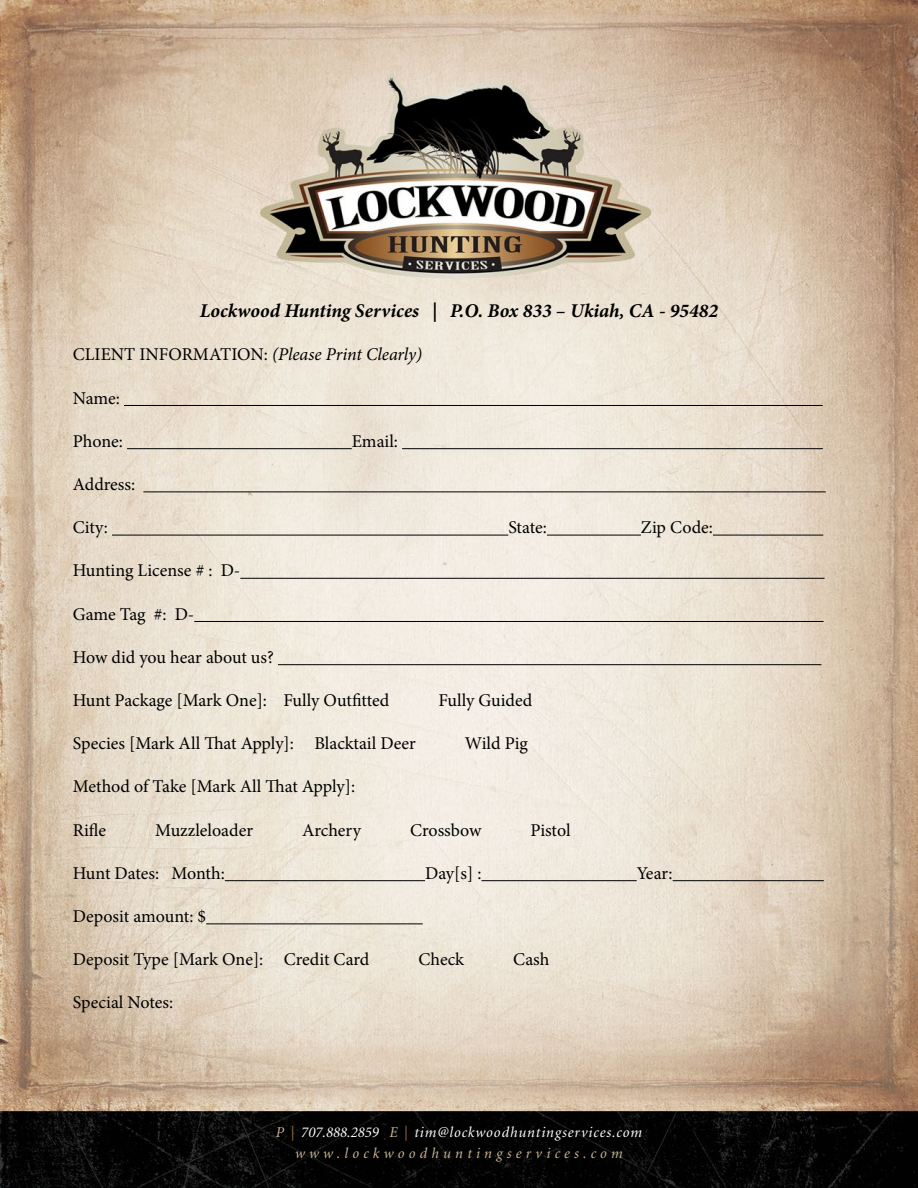
<style>
.page{position:relative;width:918px;height:1188px;background:#fff}
.page>*{position:absolute;margin:0;border:0;box-sizing:border-box;transform-origin:0 0}
.t1{font:italic 700 19.5px "Minion Pro";color:#000}
.t2{font:18px "Minion Pro";letter-spacing:-.005em;color:#000}
.t3{font:italic 18px "Minion Pro";letter-spacing:-.005em;color:#000}
.t4{font:italic 15px/21.9px "Minion";letter-spacing:.065em;color:#fff;text-align:center}
.s1{font-style:normal}
.s2{color:#c9b594}
.s3{color:#997338}
</style>
<div class="page">
<img style="left:0;top:0;width:918px;height:1188px">
<hr style="left:124px;top:405px;width:699px;height:1px;background:#000">
<hr style="left:127px;top:448px;width:225px;height:1px;background:#000">
<hr style="left:402px;top:448px;width:421px;height:1px;background:#000">
<hr style="left:143px;top:491px;width:683px;height:1px;background:#000">
<hr style="left:112px;top:535px;width:396px;height:1px;background:#000">
<hr style="left:547px;top:535px;width:94px;height:1px;background:#000">
<hr style="left:713px;top:535px;width:110px;height:1px;background:#000">
<hr style="left:240px;top:578px;width:585px;height:1px;background:#000">
<hr style="left:194px;top:621px;width:630px;height:1px;background:#000">
<hr style="left:278px;top:664px;width:543px;height:1px;background:#000">
<hr style="left:225px;top:880px;width:200px;height:1px;background:#000">
<hr style="left:481px;top:880px;width:156px;height:1px;background:#000">
<hr style="left:673px;top:880px;width:151px;height:1px;background:#000">
<hr style="left:206px;top:923px;width:217px;height:1px;background:#000">
<p class="t1" style="left:200px;top:297px;width:520px">Lockwood Hunting Services | P.O. Box 833 – Ukiah, CA - 95482</p>
<p class="t3" style="left:73px;top:342px;width:351px"><span class="s1">CLIENT INFORMATION:</span> (Please Print Clearly)</p>
<p class="t2" style="left:73px;top:386px;width:49px">Name:</p>
<p class="t2" style="left:73px;top:429px;width:52px">Phone:</p>
<p class="t2" style="left:352px;top:429px;width:48px">Email:</p>
<p class="t2" style="left:73px;top:472px;width:64px">Address:</p>
<p class="t2" style="left:73px;top:515px;width:37px">City:</p>
<p class="t2" style="left:508px;top:515px;width:40px">State:</p>
<p class="t2" style="left:641px;top:515px;width:74px">Zip Code:</p>
<p class="t2" style="left:73px;top:559px;width:169px">Hunting License # : D-</p>
<p class="t2" style="left:73px;top:602px;width:123px">Game Tag #: D-</p>
<p class="t2" style="left:73px;top:645px;width:203px">How did you hear about us?</p>
<p class="t2" style="left:73px;top:688px;width:318px">Hunt Package [Mark One]: Fully Outfitted</p>
<p class="t2" style="left:438px;top:688px;width:95px">Fully Guided</p>
<p class="t2" style="left:73px;top:731px;width:344px">Species [Mark All That Apply]: Blacktail Deer</p>
<p class="t2" style="left:465px;top:731px;width:65px">Wild Pig</p>
<p class="t2" style="left:73px;top:775px;width:284px">Method of Take [Mark All That Apply]:</p>
<p class="t2" style="left:73px;top:818px;width:35px">Rifle</p>
<p class="t2" style="left:155px;top:818px;width:99px">Muzzleloader</p>
<p class="t2" style="left:302px;top:818px;width:60px">Archery</p>
<p class="t2" style="left:410px;top:818px;width:73px">Crossbow</p>
<p class="t2" style="left:530px;top:818px;width:42px">Pistol</p>
<p class="t2" style="left:73px;top:861px;width:153px">Hunt Dates: Month:</p>
<p class="t2" style="left:425px;top:861px;width:58px">Day[s] :</p>
<p class="t2" style="left:637px;top:861px;width:37px">Year:</p>
<p class="t2" style="left:73px;top:904px;width:135px">Deposit amount: $</p>
<p class="t2" style="left:73px;top:947px;width:298px">Deposit Type [Mark One]: Credit Card</p>
<p class="t2" style="left:418px;top:947px;width:47px">Check</p>
<p class="t2" style="left:513px;top:947px;width:38px">Cash</p>
<p class="t2" style="left:73px;top:991px;width:102px">Special Notes:</p>
<p class="t4" style="left:276px;top:1121px;width:368px"><span class="s2">P</span> <span class="s3">|</span> 707.888.2859 <span class="s2">E</span> <span class="s3">|</span> tim@lockwoodhuntingservices.com <span class="s2">www.lockwoodhuntingservices.com</span></p>
</div>
